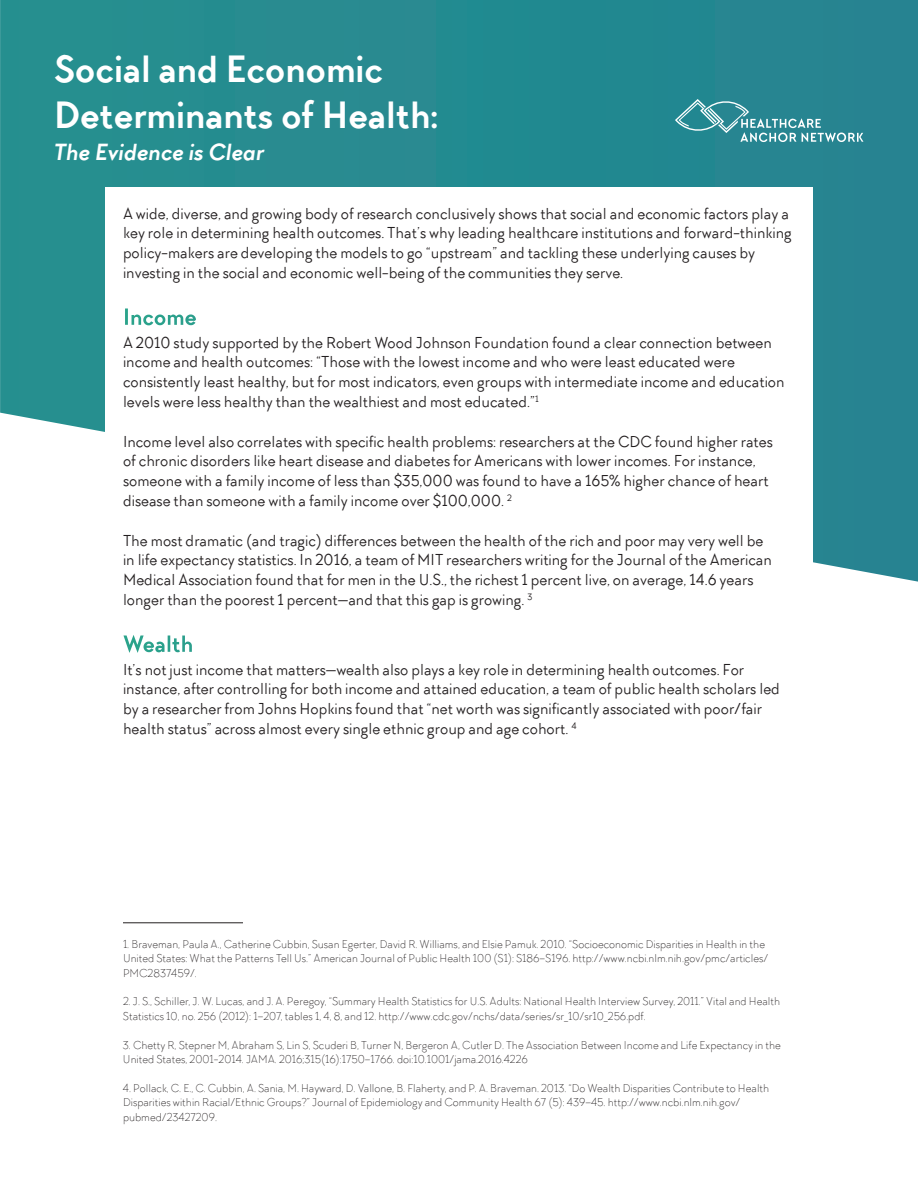
<style>
.page{position:relative;width:918px;height:1188px;background:#fff}
.page>*{position:absolute;margin:0;border:0;box-sizing:border-box;transform-origin:0 0}
.t1{font:700 39px/46.8px "Arnold";color:#fff}
.t2{font:italic 700 24px "Arnold";color:#fff}
.t3{font:16.5px/19.8px "Arnold";color:#231f20}
.t4{font:300 12px/14.4px "Arnold";color:#231f20}
</style>
<div class="page">
<svg style="left:0;top:0;width:918px;height:582px;background:#369298"></svg>
<svg style="left:675px;top:98px;width:188px;height:44px;background:#4496a0"></svg>
<div style="left:105px;top:188px;width:707px;height:946px;background:#fff"></div>
<svg style="left:125px;top:308px;width:71px;height:17px"></svg>
<svg style="left:123px;top:635px;width:69px;height:18px"></svg>
<hr style="left:123px;top:923px;width:120px;height:1px;background:#231f20">
<h1 class="t1" style="left:54px;top:45px;width:386px">Social and Economic<br>Determinants of Health:</h1>
<h2 class="t2" style="left:54px;top:137px;width:212px">The Evidence is Clear</h2>
<p class="t3" style="left:123px;top:203px;width:670px">A wide, diverse, and growing body of research conclusively shows that social and economic factors play a key role in determining health outcomes. That’s why leading healthcare institutions and forward-thinking policy-makers are developing the models to go “upstream” and tackling these underlying causes by investing in the social and economic well-being of the communities they serve.</p>
<p class="t3" style="left:123px;top:332px;width:663px">A 2010 study supported by the Robert Wood Johnson Foundation found a clear connection between income and health outcomes: “Those with the lowest income and who were least educated were consistently least healthy, but for most indicators, even groups with intermediate income and education levels were less healthy than the wealthiest and most educated.”<sup>1</sup></p>
<p class="t3" style="left:123px;top:431px;width:651px">Income level also correlates with specific health problems: researchers at the CDC found higher rates of chronic disorders like heart disease and diabetes for Americans with lower incomes. For instance, someone with a family income of less than $35,000 was found to have a 165% higher chance of heart disease than someone with a family income over $100,000. <sup>2</sup></p>
<p class="t3" style="left:123px;top:530px;width:650px">The most dramatic (and tragic) differences between the health of the rich and poor may very well be in life expectancy statistics. In 2016, a team of MIT researchers writing for the Journal of the American Medical Association found that for men in the U.S., the richest 1 percent live, on average, 14.6 years longer than the poorest 1 percent—and that this gap is growing. <sup>3</sup></p>
<p class="t3" style="left:123px;top:659px;width:659px">It’s not just income that matters—wealth also plays a key role in determining health outcomes. For instance, after controlling for both income and attained education, a team of public health scholars led by a researcher from Johns Hopkins found that “net worth was significantly associated with poor/fair health status” across almost every single ethnic group and age cohort. <sup>4</sup></p>
<p class="t4" style="left:123px;top:937px;width:647px">1. Braveman, Paula A., Catherine Cubbin, Susan Egerter, David R. Williams, and Elsie Pamuk. 2010. “Socioeconomic Disparities in Health in the<br>United States: What the Patterns Tell Us.” American Journal of Public Health 100 (S1): S186–S196. http://www.ncbi.nlm.nih.gov/pmc/articles/<br>PMC2837459/.</p>
<p class="t4" style="left:123px;top:994px;width:659px">2. J. S., Schiller, J. W. Lucas, and J. A. Peregoy, “Summary Health Statistics for U.S. Adults: National Health Interview Survey, 2011.” Vital and Health<br>Statistics 10, no. 256 (2012): 1–207, tables 1, 4, 8, and 12. http://www.cdc.gov/nchs/data/series/sr_10/sr10_256.pdf.</p>
<p class="t4" style="left:123px;top:1038px;width:659px">3. Chetty R, Stepner M, Abraham S, Lin S, Scuderi B, Turner N, Bergeron A, Cutler D. The Association Between Income and Life Expectancy in the<br>United States, 2001-2014. JAMA. 2016;315(16):1750–1766. doi:10.1001/jama.2016.4226</p>
<p class="t4" style="left:123px;top:1081px;width:648px">4. Pollack, C. E., C. Cubbin, A. Sania, M. Hayward, D. Vallone, B. Flaherty, and P. A. Braveman. 2013. “Do Wealth Disparities Contribute to Health<br>Disparities within Racial/Ethnic Groups?” Journal of Epidemiology and Community Health 67 (5): 439–45. http://www.ncbi.nlm.nih.gov/ pubmed/23427209.</p>
</div>
